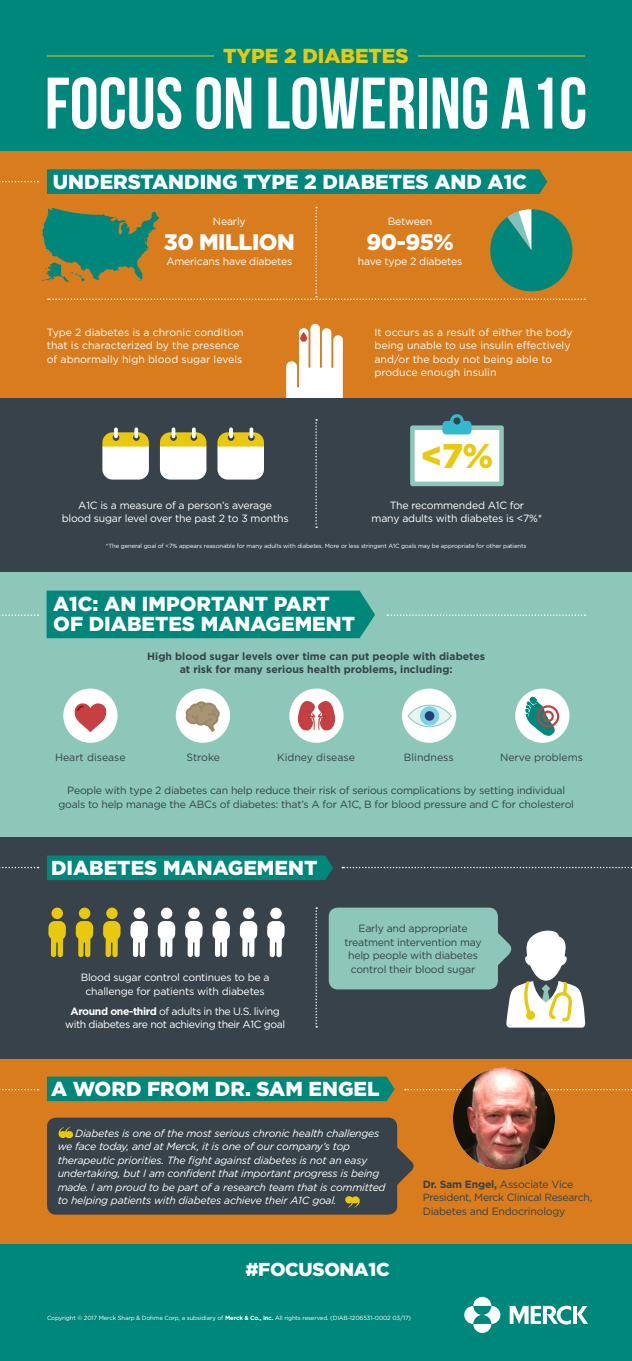
<style>
.page{position:relative;width:632px;height:1361px;background:#fff}
.page>*{position:absolute;margin:0;border:0;box-sizing:border-box;transform-origin:0 0}
.t1{font:700 72.75px "Bebas Neue";color:#fff}
.body_text{font:900 34.28px "Gotham";color:#e8c90f}
.body_text-2{font:900 22.5px "Gotham";letter-spacing:-.02em;color:#fff}
.t2{font:900 20.25px/20.2px "Gotham";color:#fff}
.t3{font:900 20.25px "Gotham";color:#e8c90f}
.body_text-3{font:900 18.75px "Gotham";letter-spacing:-.02em;color:#fff}
.body_text-4{font:10.5px/13.5px "Gotham";letter-spacing:-.02em;color:#37424a;text-align:center}
.body_text-5{font:italic 10.5px/13.5px "Gotham";letter-spacing:-.02em;color:#fff}
.body_text-6{font:10.5px/13.5px "Gotham";letter-spacing:-.02em;color:#fff;text-align:center}
.body_text-7{font:10.5px/13.5px "Gotham";color:#fff}
.body_text-8{font:700 10.5px/13.5px "Gotham";color:#37424a;text-align:center}
.body_text-9{font:10.5px/13.5px "Gotham";letter-spacing:-.04em;color:#fff;text-align:center}
.body_text-10{font:10.5px "Gotham";color:#37424a}
.body_text-11{font:6px "Gotham";letter-spacing:-.02em;color:#fff}
.s1{font-weight:700}
</style>
<div class="page">
<div style="left:0;top:151px;width:631px;height:153px;background:#d97c1e"></div>
<div style="left:0;top:298px;width:631px;height:100px;background:#d97c1e"></div>
<div style="left:0;top:0;width:631px;height:151px;background:#00877c"></div>
<hr style="left:418px;top:56px;width:167px;height:1px;background:#e8c90f">
<hr style="left:47px;top:56px;width:167px;height:1px;background:#e8c90f">
<svg style="left:47px;top:169px;width:500px;height:25px;background:#058679"></svg>
<svg style="left:0;top:181px;width:39px;height:1px"></svg>
<div style="left:0;top:398px;width:631px;height:174px;background:#37424a"></div>
<svg style="left:286px;top:324px;width:57px;height:204px"></svg>
<svg style="left:134px;top:427px;width:4px;height:11px"></svg>
<svg style="left:114px;top:427px;width:4px;height:11px"></svg>
<svg style="left:102px;top:432px;width:47px;height:47px;background:#eae4b7"></svg>
<svg style="left:192px;top:427px;width:4px;height:11px"></svg>
<svg style="left:171px;top:427px;width:4px;height:11px"></svg>
<svg style="left:160px;top:432px;width:46px;height:47px;background:#ede6b9"></svg>
<svg style="left:249px;top:427px;width:4px;height:11px"></svg>
<svg style="left:229px;top:427px;width:4px;height:11px"></svg>
<svg style="left:217px;top:432px;width:47px;height:47px;background:#eae4b7"></svg>
<div style="left:410px;top:425px;width:93px;height:61px;background:#fff;border:5px solid #8cc7ba"></div>
<svg style="left:442px;top:414px;width:29px;height:20px"></svg>
<div style="left:0;top:572px;width:631px;height:265px;background:#8cc7ba"></div>
<div style="left:402px;top:688px;width:54px;height:55px;background:#fff;border-radius:50%"></div>
<svg style="left:407px;top:705px;width:44px;height:22px"></svg>
<div style="left:420px;top:706px;width:19px;height:19px;background:#80d1e3;border-radius:50%"></div>
<div style="left:424px;top:711px;width:10px;height:10px;background:#263d7a;border-radius:50%"></div>
<div style="left:289px;top:688px;width:54px;height:55px;background:#fff;border-radius:50%"></div>
<svg style="left:298px;top:701px;width:37px;height:29px"></svg>
<div style="left:63px;top:688px;width:54px;height:55px;background:#fff;border-radius:50%"></div>
<svg style="left:75px;top:703px;width:31px;height:29px"></svg>
<div style="left:176px;top:688px;width:54px;height:55px;background:#fff;border-radius:50%"></div>
<svg style="left:186px;top:701px;width:34px;height:31px"></svg>
<div style="left:515px;top:688px;width:54px;height:55px;background:#fff;border-radius:50%"></div>
<svg style="left:525px;top:697px;width:31px;height:40px"></svg>
<div style="left:542px;top:710px;width:11px;height:12px;border:2px solid #c44042;border-radius:50%"></div>
<div style="left:537px;top:705px;width:22px;height:22px;border:2px solid #c44042;border-radius:50%"></div>
<svg style="left:0;top:614px;width:39px;height:2px"></svg>
<svg style="left:387px;top:614px;width:198px;height:2px"></svg>
<svg style="left:41px;top:207px;width:544px;height:93px"></svg>
<div style="left:47px;top:590px;width:328px;height:48px;background:#00877c"></div>
<div style="left:0;top:1059px;width:631px;height:198px;background:#d97c1e"></div>
<svg style="left:0;top:1089px;width:39px;height:1px"></svg>
<svg style="left:405px;top:1089px;width:226px;height:1px"></svg>
<div style="left:47px;top:1076px;width:347px;height:25px;background:#00877c"></div>
<div style="left:47px;top:1117px;width:350px;height:97px;background:#37424a;border-radius:9px"></div>
<svg style="left:58px;top:1126px;width:15px;height:12px"></svg>
<svg style="left:397px;top:1143px;width:17px;height:46px"></svg>
<svg style="left:345px;top:1196px;width:14px;height:11px"></svg>
<img style="left:452px;top:1067px;width:103px;height:102px;border-radius:51px">
<div style="left:0;top:837px;width:631px;height:222px;background:#37424a"></div>
<svg style="left:0;top:867px;width:39px;height:1px"></svg>
<svg style="left:342px;top:867px;width:289px;height:1px"></svg>
<div style="left:47px;top:855px;width:286px;height:25px;background:#00877c"></div>
<svg style="left:315px;top:907px;width:2px;height:120px"></svg>
<svg style="left:48px;top:921px;width:18px;height:36px"></svg>
<div style="left:51px;top:907px;width:12px;height:12px;background:#e8c90f;border-radius:50%"></div>
<svg style="left:76px;top:921px;width:17px;height:36px"></svg>
<div style="left:79px;top:907px;width:11px;height:12px;background:#e8c90f;border-radius:50%"></div>
<svg style="left:103px;top:921px;width:17px;height:36px"></svg>
<div style="left:106px;top:907px;width:12px;height:12px;background:#e8c90f;border-radius:50%"></div>
<svg style="left:130px;top:921px;width:18px;height:36px"></svg>
<div style="left:133px;top:907px;width:12px;height:12px;background:#fff;border-radius:50%"></div>
<svg style="left:158px;top:921px;width:17px;height:36px"></svg>
<div style="left:161px;top:907px;width:11px;height:12px;background:#fff;border-radius:50%"></div>
<svg style="left:185px;top:921px;width:17px;height:36px"></svg>
<div style="left:188px;top:907px;width:12px;height:12px;background:#fff;border-radius:50%"></div>
<svg style="left:212px;top:921px;width:18px;height:36px"></svg>
<div style="left:215px;top:907px;width:12px;height:12px;background:#fff;border-radius:50%"></div>
<svg style="left:240px;top:921px;width:17px;height:36px"></svg>
<div style="left:243px;top:907px;width:11px;height:12px;background:#fff;border-radius:50%"></div>
<svg style="left:267px;top:921px;width:17px;height:36px"></svg>
<div style="left:270px;top:907px;width:12px;height:12px;background:#fff;border-radius:50%"></div>
<svg style="left:469px;top:927px;width:116px;height:100px"></svg>
<div style="left:328px;top:907px;width:169px;height:82px;background:#8cc7ba;border-radius:9px"></div>
<div style="left:0;top:1244px;width:631px;height:117px;background:#00877c"></div>
<svg style="left:473px;top:1297px;width:18px;height:9px"></svg>
<svg style="left:464px;top:1306px;width:18px;height:18px"></svg>
<svg style="left:473px;top:1324px;width:18px;height:9px"></svg>
<svg style="left:482px;top:1306px;width:18px;height:18px"></svg>
<svg style="left:509px;top:1305px;width:79px;height:20px"></svg>
<p class="t3" style="left:223px;top:42px;width:187px">TYPE 2 DIABETES</p>
<p class="t1" style="left:45px;top:63px;width:543px">FOCUS ON LOWERING A1C</p>
<p class="t2" style="left:53px;top:172px;width:475px">UNDERSTANDING TYPE 2 DIABETES AND A1C</p>
<p class="body_text-6" style="left:213px;top:214px;width:34px">Nearly</p>
<p class="body_text-6" style="left:388px;top:214px;width:46px">Between</p>
<p class="body_text-2" style="left:164px;top:226px;width:132px">30 MILLION</p>
<p class="body_text-2" style="left:366px;top:226px;width:89px">90-95%</p>
<p class="body_text-6" style="left:166px;top:254px;width:127px">Americans have diabetes</p>
<p class="body_text-6" style="left:358px;top:254px;width:106px">have type 2 diabetes</p>
<p class="body_text-7" style="left:47px;top:325px;width:198px">Type 2 diabetes is a chronic condition that is characterized by the presence of abnormally high blood sugar levels</p>
<p class="body_text-7" style="left:374px;top:325px;width:200px">It occurs as a result of either the body being unable to use insulin effectively and/or the body not being able to produce enough insulin</p>
<p class="body_text" style="left:420px;top:432px;width:74px">&lt;7%</p>
<p class="body_text-6" style="left:62px;top:498px;width:228px">A1C is a measure of a person’s average<br>blood sugar level over the past 2 to 3 months</p>
<p class="body_text-6" style="left:371px;top:498px;width:172px">The recommended A1C for<br>many adults with diabetes is &lt;7%*</p>
<p class="body_text-11" style="left:106px;top:542px;width:422px">*The general goal of &lt;7% appears reasonable for many adults with diabetes. More or less stringent A1C goals may be appropriate for other patients</p>
<p class="t2" style="left:53px;top:593px;width:303px">A1C: AN IMPORTANT PART<br>OF DIABETES MANAGEMENT</p>
<p class="body_text-8" style="left:147px;top:649px;width:339px">High blood sugar levels over time can put people with diabetes at risk for many serious health problems, including:</p>
<p class="body_text-10" style="left:55px;top:751px;width:72px">Heart disease</p>
<p class="body_text-4" style="left:186px;top:750px;width:35px">Stroke</p>
<p class="body_text-10" style="left:277px;top:751px;width:79px">Kidney disease</p>
<p class="body_text-10" style="left:404px;top:751px;width:51px">Blindness</p>
<p class="body_text-10" style="left:500px;top:751px;width:84px">Nerve problems</p>
<p class="body_text-4" style="left:58px;top:783px;width:517px">People with type 2 diabetes can help reduce their risk of serious complications by setting individual goals to help manage the ABCs of diabetes: that’s A for A1C, B for blood pressure and C for cholesterol</p>
<p class="t2" style="left:51px;top:857px;width:268px">DIABETES MANAGEMENT</p>
<p class="body_text-6" style="left:81px;top:970px;width:190px">Blood sugar control continues to be a challenge for patients with diabetes</p>
<p class="body_text-9" style="left:65px;top:1004px;width:221px"><span class="s1">Around one-third</span> of adults in the U.S. living with diabetes are not achieving their A1C goal</p>
<p class="body_text-4" style="left:344px;top:922px;width:139px">Early and appropriate treatment intervention may help people with diabetes control their blood sugar</p>
<p class="t2" style="left:51px;top:1078px;width:330px">A WORD FROM DR. SAM ENGEL</p>
<p class="body_text-5" style="left:58px;top:1126px;width:329px;text-indent:17px">Diabetes is one of the most serious chronic health challenges we face today, and at Merck, it is one of our company’s top therapeutic priorities. The fight against diabetes is not an easy undertaking, but I am confident that important progress is being made. I am proud to be part of a research team that is committed to helping patients with diabetes achieve their A1C goal.</p>
<p class="body_text-4" style="left:422px;top:1177px;width:171px;text-align:left"><span class="s1">Dr. Sam Engel,</span> Associate Vice<br>President, Merck Clinical Research,<br>Diabetes and Endocrinology</p>
<p class="body_text-3" style="left:245px;top:1256px;width:146px">#FOCUSONA1C</p>
<p class="body_text-11" style="left:47px;top:1313px;width:365px">Copyright © 2017 Merck Sharp &amp; Dohme Corp, a subsidiary of <span class="s1">Merck &amp; Co., Inc.</span> All rights reserved. (DIAB-1206531-0002 03/17)</p>
</div>
